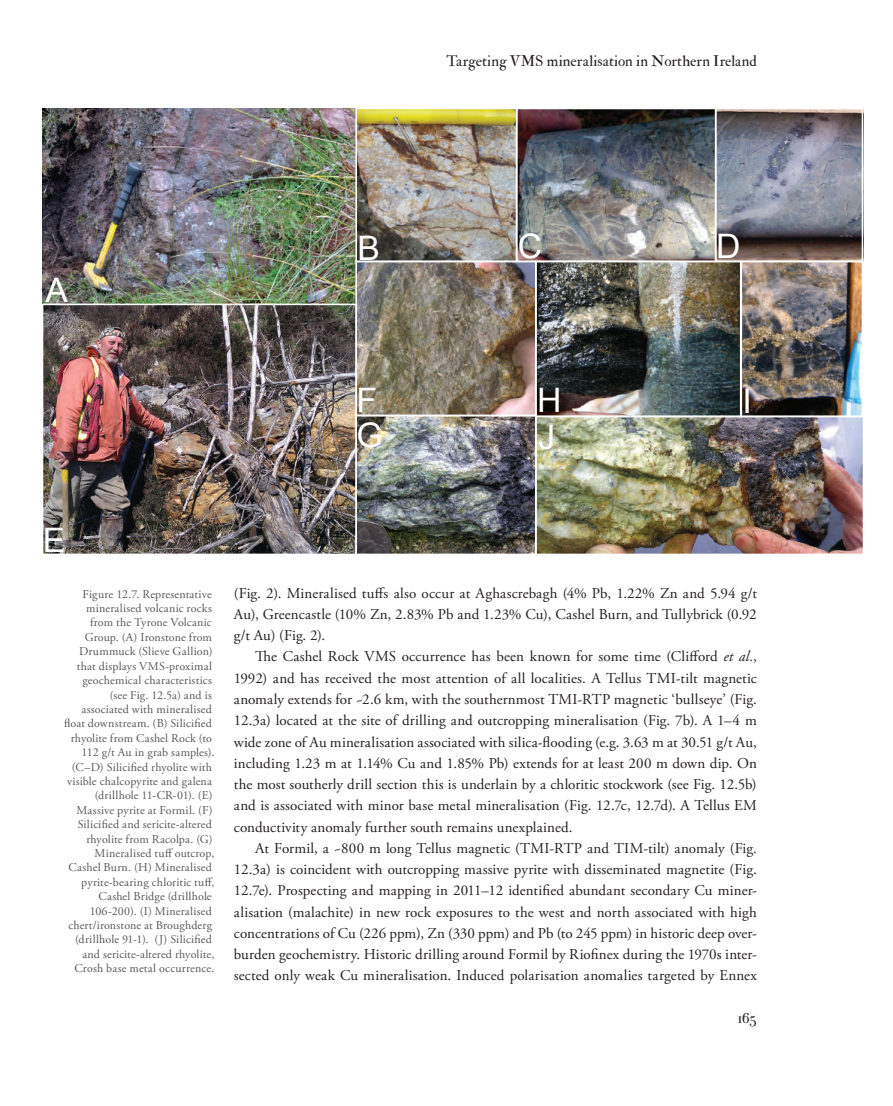
<style>
.page{position:relative;width:893px;height:1106px;background:#fff}
.page>*{position:absolute;margin:0;border:0;box-sizing:border-box;transform-origin:0 0}
.t1{font:33.75px "Arial";color:#fff}
.t2{font:15px/21.3px "Adobe Garamond Pro";color:#231f20;text-align:justify}
.t3{font:15px "IM FELL Double Pica Roman";letter-spacing:.01em;color:#231f20}
.t4{font:15px "Parma Petit";color:#231f20}
.t5{font:12px/14.4px "Adobe Garamond Pro";letter-spacing:.01em;color:#57585a;text-align:right}
.s1{font-style:italic}
</style>
<div class="page">
<img style="left:43px;top:108px;width:817px;height:444px">
<div style="left:715px;top:108px;width:148px;height:154px;border:2px solid #fff"></div>
<div style="left:43px;top:303px;width:314px;height:252px;border:2px solid #fff"></div>
<div style="left:516px;top:108px;width:200px;height:154px;border:2px solid #fff"></div>
<div style="left:740px;top:261px;width:123px;height:156px;border:2px solid #fff"></div>
<img style="left:537px;top:415px;width:326px;height:139px">
<div style="left:355px;top:415px;width:182px;height:140px;border:2px solid #fff"></div>
<div style="left:535px;top:261px;width:207px;height:156px;border:2px solid #fff"></div>
<div style="left:355px;top:108px;width:162px;height:154px;border:2px solid #fff"></div>
<p class="t3" style="left:446px;top:52px;width:312px">Targeting VMS mineralisation in Northern Ireland</p>
<h1 class="t1" style="left:45px;top:268px;width:24px">A</h1>
<h1 class="t1" style="left:358px;top:225px;width:24px">B</h1>
<h1 class="t1" style="left:518px;top:224px;width:26px">C</h1>
<h1 class="t1" style="left:716px;top:224px;width:26px">D</h1>
<h1 class="t1" style="left:357px;top:378px;width:22px">F</h1>
<h1 class="t1" style="left:537px;top:378px;width:26px">H</h1>
<h1 class="t1" style="left:357px;top:412px;width:28px">G</h1>
<h1 class="t1" style="left:539px;top:415px;width:18px">J</h1>
<h1 class="t1" style="left:742px;top:379px;width:11px">I</h1>
<h1 class="t1" style="left:43px;top:518px;width:24px">E</h1>
<p class="t5" style="left:64px;top:587px;width:152px">Figure 12.7. Representative mineralised volcanic rocks from the Tyrone Volcanic<br>Group. (A) Ironstone from<br>Drummuck (Slieve Gallion) that displays VMS-proximal geochemical characteristics<br>(see Fig. 12.5a) and is associated with mineralised float downstream. (B) Silicified rhyolite from Cashel Rock (to<br>112 g/t Au in grab samples). (C–D) Silicified rhyolite with visible chalcopyrite and galena (drillhole 11-CR-01). (E)<br>Massive pyrite at Formil. (F)<br>Silicified and sericite-altered rhyolite from Racolpa. (G)<br>Mineralised tuff outcrop,<br>Cashel Burn. (H) Mineralised pyrite-bearing chloritic tuff,<br>Cashel Bridge (drillhole<br>106-200). (I) Mineralised chert/ironstone at Broughderg (drillhole 91-1). (J) Silicified and sericite-altered rhyolite,<br>Crosh base metal occurrence.</p>
<p class="t2" style="left:234px;top:583px;width:525px">(Fig. 2). Mineralised tuffs also occur at Aghascrebagh (4% Pb, 1.22% Zn and 5.94 g/t Au), Greencastle (10% Zn, 2.83% Pb and 1.23% Cu), Cashel Burn, and Tullybrick (0.92 g/t Au) (Fig. 2).</p>
<p class="t2" style="left:234px;top:646px;width:525px;text-indent:21px">The Cashel Rock VMS occurrence has been known for some time (Clifford <span class="s1">et al.</span>, 1992) and has received the most attention of all localities. A Tellus TMI-tilt magnetic anomaly extends for ~2.6 km, with the southernmost TMI-RTP magnetic ‘bullseye’ (Fig.<br>12.3a) located at the site of drilling and outcropping mineralisation (Fig. 7b). A 1–4 m wide zone of Au mineralisation associated with silica-flooding (e.g. 3.63 m at 30.51 g/t Au, including 1.23 m at 1.14% Cu and 1.85% Pb) extends for at least 200 m down dip. On the most southerly drill section this is underlain by a chloritic stockwork (see Fig. 12.5b) and is associated with minor base metal mineralisation (Fig. 12.7c, 12.7d). A Tellus EM conductivity anomaly further south remains unexplained.</p>
<p class="t2" style="left:234px;top:838px;width:525px;text-indent:21px">At Formil, a ~800 m long Tellus magnetic (TMI-RTP and TIM-tilt) anomaly (Fig.<br>12.3a) is coincident with outcropping massive pyrite with disseminated magnetite (Fig.<br>12.7e). Prospecting and mapping in 2011–12 identified abundant secondary Cu miner&shy;alisation (malachite) in new rock exposures to the west and north associated with high concentrations of Cu (226 ppm), Zn (330 ppm) and Pb (to 245 ppm) in historic deep over&shy;burden geochemistry. Historic drilling around Formil by Riofinex during the 1970s inter&shy;sected only weak Cu mineralisation. Induced polarisation anomalies targeted by Ennex</p>
<p class="t4" style="left:738px;top:1010px;width:21px">165</p>
</div>
